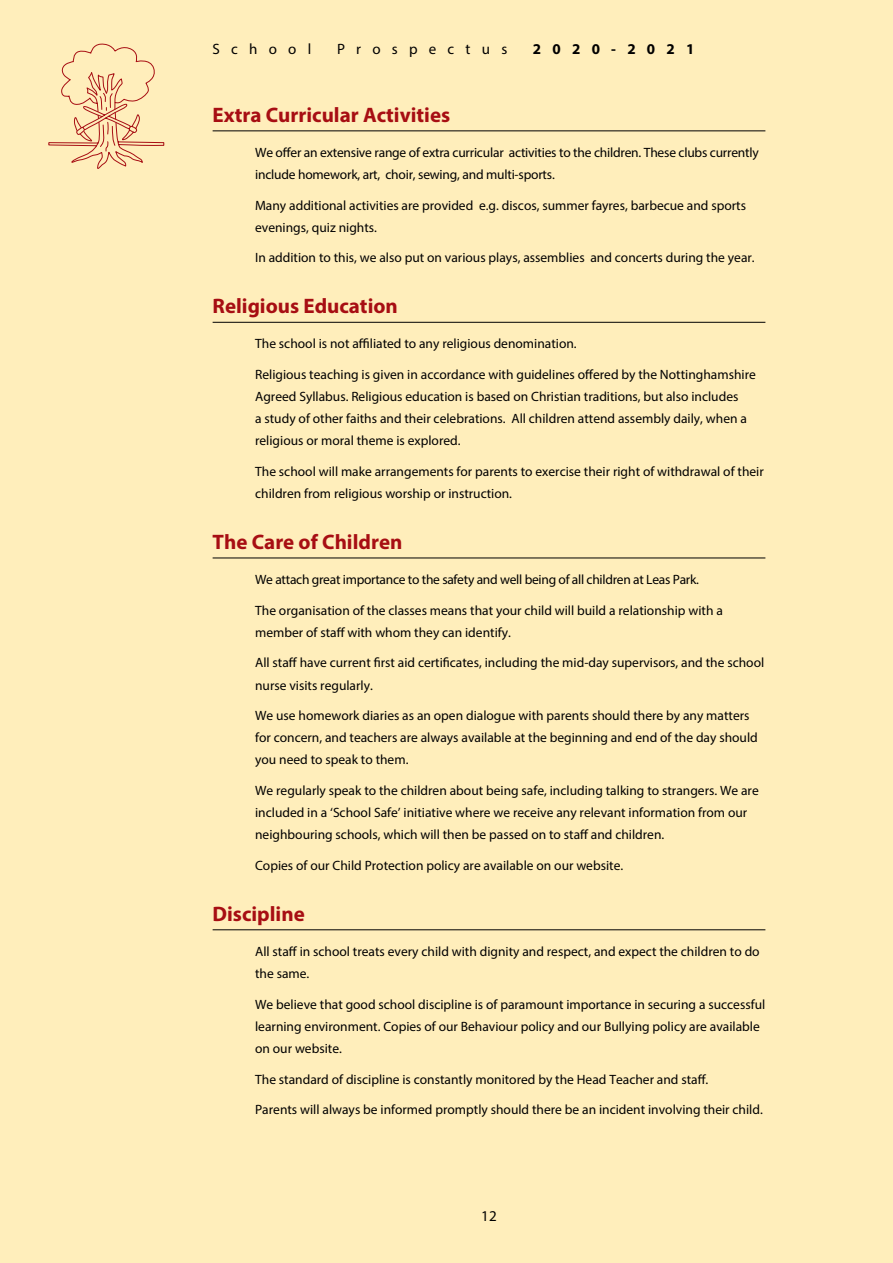
<style>
.page{position:relative;width:893px;height:1263px;background:#feb}
.page>*{position:absolute;margin:0;border:0;box-sizing:border-box;transform-origin:0 0}
.t1{font:700 21px "Myriad Pro";color:#a70e13}
.t2{font:15px "Myriad Pro";letter-spacing:.75em;color:#000}
.t3{font:700 15px "Myriad Pro";letter-spacing:.75em;color:#000}
.t4{font:13.5px/22.2px "Myriad Pro";color:#000}
.t5{font:13.5px "Myriad Pro";letter-spacing:-.02em;color:#000}
</style>
<div class="page">
<hr style="left:213px;top:131px;width:552px;height:1px;background:#000">
<hr style="left:213px;top:322px;width:552px;height:1px;background:#000">
<hr style="left:213px;top:558px;width:552px;height:1px;background:#000">
<hr style="left:213px;top:929px;width:552px;height:1px;background:#000">
<svg style="left:48px;top:44px;width:116px;height:125px"></svg>
<p class="t2" style="left:213px;top:39px;width:100px">School</p>
<p class="t2" style="left:337px;top:39px;width:172px">Prospectus</p>
<p class="t3" style="left:533px;top:39px;width:163px">2020-2021</p>
<h1 class="t1" style="left:213px;top:101px;width:239px">Extra Curricular Activities</h1>
<p class="t4" style="left:255px;top:141px;width:505px">We offer an extensive range of extra curricular activities to the children. These clubs currently include homework, art, choir, sewing, and multi-sports.</p>
<p class="t4" style="left:255px;top:194px;width:492px">Many additional activities are provided e.g. discos, summer fayres, barbecue and sports evenings, quiz nights.</p>
<p class="t4" style="left:255px;top:247px;width:501px">In addition to this, we also put on various plays, assemblies and concerts during the year.</p>
<h1 class="t1" style="left:213px;top:293px;width:187px">Religious Education</h1>
<p class="t4" style="left:255px;top:332px;width:323px">The school is not affiliated to any religious denomination.</p>
<p class="t4" style="left:255px;top:363px;width:502px">Religious teaching is given in accordance with guidelines offered by the Nottinghamshire Agreed Syllabus. Religious education is based on Christian traditions, but also includes<br>a study of other faiths and their celebrations. All children attend assembly daily, when a religious or moral theme is explored.</p>
<p class="t4" style="left:255px;top:460px;width:510px">The school will make arrangements for parents to exercise their right of withdrawal of their children from religious worship or instruction.</p>
<h1 class="t1" style="left:213px;top:528px;width:191px">The Care of Children</h1>
<p class="t5" style="left:255px;top:571px;width:445px">We attach great importance to the safety and well being of all children at Leas Park.</p>
<p class="t4" style="left:255px;top:599px;width:469px">The organisation of the classes means that your child will build a relationship with a member of staff with whom they can identify.</p>
<p class="t4" style="left:255px;top:652px;width:511px">All staff have current first aid certificates, including the mid-day supervisors, and the school nurse visits regularly.</p>
<p class="t4" style="left:255px;top:704px;width:504px">We use homework diaries as an open dialogue with parents should there by any matters for concern, and teachers are always available at the beginning and end of the day should you need to speak to them.</p>
<p class="t4" style="left:255px;top:779px;width:505px">We regularly speak to the children about being safe, including talking to strangers. We are included in a ‘School Safe’ initiative where we receive any relevant information from our neighbouring schools, which will then be passed on to staff and children.</p>
<p class="t4" style="left:255px;top:854px;width:370px">Copies of our Child Protection policy are available on our website.</p>
<h1 class="t1" style="left:213px;top:900px;width:94px">Discipline</h1>
<p class="t4" style="left:255px;top:940px;width:506px">All staff in school treats every child with dignity and respect, and expect the children to do the same.</p>
<p class="t4" style="left:255px;top:993px;width:512px">We believe that good school discipline is of paramount importance in securing a successful learning environment. Copies of our Behaviour policy and our Bullying policy are available on our website.</p>
<p class="t4" style="left:255px;top:1068px;width:455px">The standard of discipline is constantly monitored by the Head Teacher and staff.</p>
<p class="t4" style="left:255px;top:1098px;width:509px">Parents will always be informed promptly should there be an incident involving their child.</p>
<p class="t2" style="left:481px;top:1206px;width:17px">12</p>
</div>
